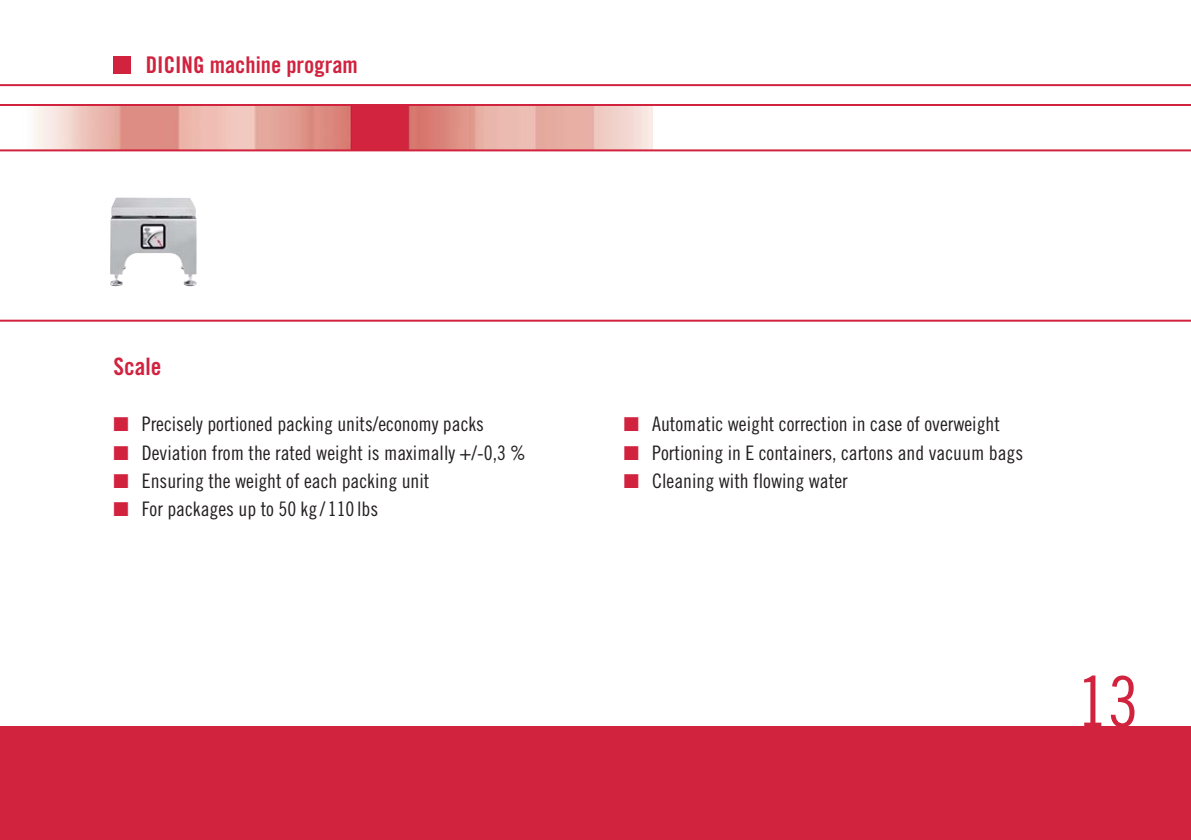
<style>
.page{position:relative;width:1191px;height:840px;background:#fff}
.page>*{position:absolute;margin:0;border:0;box-sizing:border-box;transform-origin:0 0}
.t1{font:70px "Trade Gothic Cond Eighteen";color:#d1223e}
.t2{font:24px "Trade Gothic Bold Cond Twenty";color:#d1223e}
.t3{font:23px "Trade Gothic Bold Cond Twenty";color:#d1223e}
.t4{font:20px/28.4px "Trade Gothic Cond Eighteen";color:#231f20}
</style>
<div class="page">
<img style="left:34px;top:106px;width:619px;height:43px">
<img style="left:110px;top:197px;width:87px;height:90px">
<div style="left:113px;top:56px;width:17px;height:17px;background:#d1223e"></div>
<hr style="left:0;top:84px;width:1191px;height:2px;background:#d1223e">
<hr style="left:0;top:319px;width:1191px;height:2px;background:#d1223e">
<div style="left:0;top:726px;width:1191px;height:113px;background:#d1223e"></div>
<hr style="left:0;top:104px;width:1191px;height:2px;background:#d1223e">
<hr style="left:0;top:149px;width:1191px;height:2px;background:#d1223e">
<p class="t3" style="left:146px;top:57px;width:214px">DICING machine program</p>
<p class="t2" style="left:113px;top:357px;width:49px">Scale</p>
<p class="t4" style="left:142px;top:411px;width:386px">Precisely portioned packing units/economy packs Deviation from the rated weight is maximally +/-0,3 % Ensuring the weight of each packing unit<br>For packages up to 50 kg / 110 lbs</p>
<p class="t4" style="left:652px;top:411px;width:372px">Automatic weight correction in case of overweight<br>Portioning in E containers, cartons and vacuum bags<br>Cleaning with flowing water</p>
<h1 class="t1" style="left:1076px;top:675px;width:64px">13</h1>
</div>
